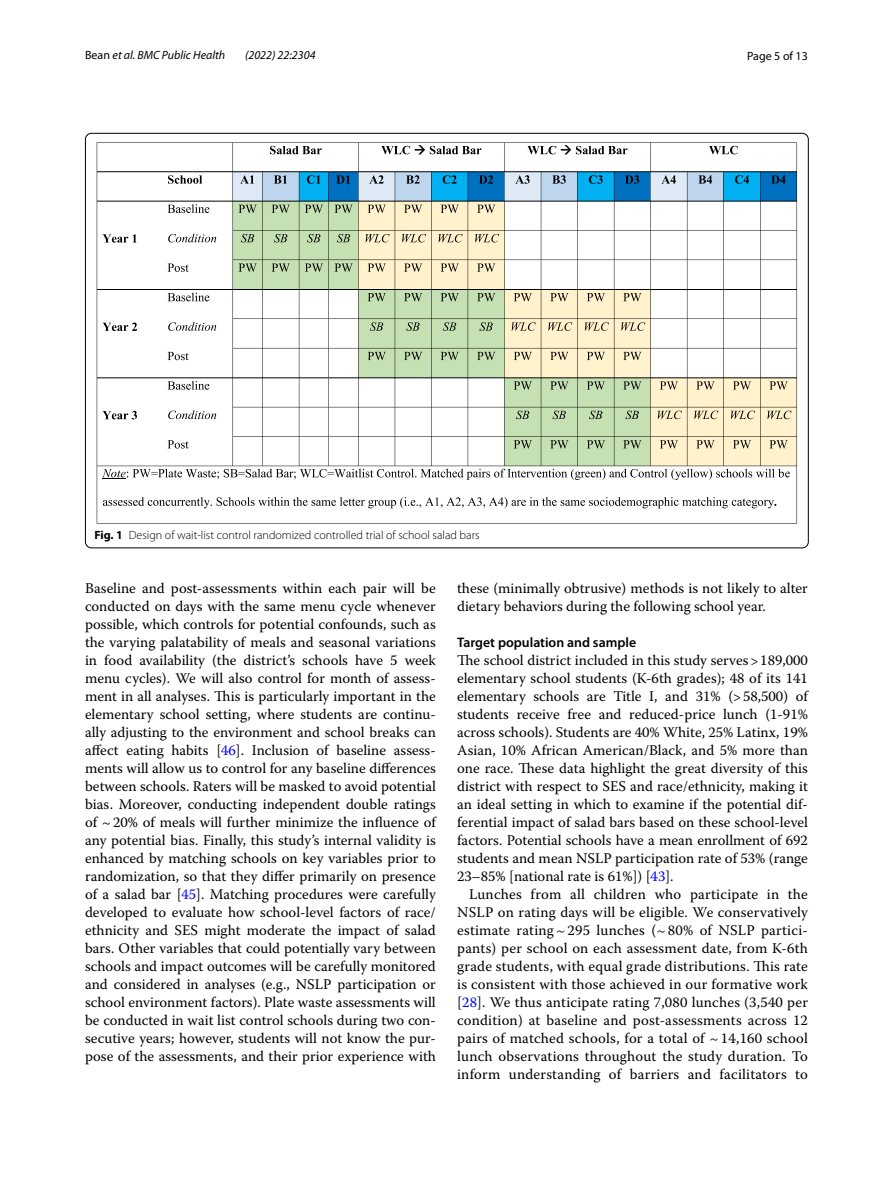
<style>
.page{position:relative;width:893px;height:1187px;background:#fff}
.page>*{position:absolute;margin:0;border:0;box-sizing:border-box;transform-origin:0 0}
.t1{font:14.7px/18px "Warnock Pro";color:#000;text-align:justify}
.t2{font:600 13.8px "Myriad Pro";color:#000}
.t3{font:300 12px "Myriad Pro";color:#000}
.t4{font:italic 12px "Myriad Pro";color:#000}
.t5{font:12px "Myriad Pro";color:#000}
.s1{font-style:normal}
.s2{font-weight:700}
.s3{color:#00f}
</style>
<div class="page">
<svg style="left:358px;top:142px;width:329px;height:118px"></svg>
<svg style="left:97px;top:260px;width:700px;height:263px"></svg>
<svg style="left:328px;top:260px;width:359px;height:206px"></svg>
<svg style="left:381px;top:145px;width:100px;height:9px"></svg>
<svg style="left:527px;top:145px;width:100px;height:9px"></svg>
<svg style="left:369px;top:175px;width:15px;height:8px"></svg>
<svg style="left:406px;top:175px;width:14px;height:8px"></svg>
<svg style="left:443px;top:175px;width:14px;height:9px"></svg>
<svg style="left:479px;top:175px;width:14px;height:8px"></svg>
<svg style="left:515px;top:175px;width:15px;height:9px"></svg>
<svg style="left:552px;top:175px;width:14px;height:9px"></svg>
<svg style="left:589px;top:175px;width:14px;height:9px"></svg>
<svg style="left:625px;top:175px;width:14px;height:9px"></svg>
<svg style="left:661px;top:175px;width:15px;height:8px"></svg>
<svg style="left:687px;top:142px;width:110px;height:118px"></svg>
<svg style="left:368px;top:205px;width:18px;height:8px"></svg>
<svg style="left:404px;top:205px;width:18px;height:8px"></svg>
<svg style="left:441px;top:205px;width:18px;height:8px"></svg>
<svg style="left:477px;top:205px;width:18px;height:8px"></svg>
<svg style="left:365px;top:234px;width:25px;height:8px"></svg>
<svg style="left:402px;top:234px;width:24px;height:8px"></svg>
<svg style="left:438px;top:234px;width:25px;height:8px"></svg>
<svg style="left:475px;top:234px;width:24px;height:8px"></svg>
<svg style="left:97px;top:142px;width:261px;height:130px"></svg>
<svg style="left:368px;top:263px;width:18px;height:9px"></svg>
<svg style="left:404px;top:263px;width:18px;height:9px"></svg>
<svg style="left:441px;top:263px;width:18px;height:9px"></svg>
<svg style="left:477px;top:263px;width:18px;height:9px"></svg>
<svg style="left:103px;top:322px;width:34px;height:9px"></svg>
<svg style="left:168px;top:292px;width:41px;height:9px"></svg>
<svg style="left:368px;top:293px;width:18px;height:8px"></svg>
<svg style="left:404px;top:293px;width:18px;height:8px"></svg>
<svg style="left:441px;top:293px;width:18px;height:8px"></svg>
<svg style="left:477px;top:293px;width:18px;height:8px"></svg>
<svg style="left:514px;top:293px;width:18px;height:8px"></svg>
<svg style="left:550px;top:293px;width:18px;height:8px"></svg>
<svg style="left:587px;top:293px;width:18px;height:8px"></svg>
<svg style="left:623px;top:293px;width:18px;height:8px"></svg>
<svg style="left:168px;top:322px;width:48px;height:9px"></svg>
<svg style="left:370px;top:322px;width:13px;height:9px"></svg>
<svg style="left:406px;top:322px;width:14px;height:9px"></svg>
<svg style="left:443px;top:322px;width:13px;height:9px"></svg>
<svg style="left:479px;top:322px;width:14px;height:9px"></svg>
<svg style="left:512px;top:322px;width:24px;height:9px"></svg>
<svg style="left:548px;top:322px;width:24px;height:9px"></svg>
<svg style="left:585px;top:322px;width:24px;height:9px"></svg>
<svg style="left:621px;top:322px;width:24px;height:9px"></svg>
<svg style="left:168px;top:352px;width:21px;height:8px"></svg>
<svg style="left:368px;top:352px;width:18px;height:8px"></svg>
<svg style="left:404px;top:352px;width:18px;height:8px"></svg>
<svg style="left:441px;top:352px;width:18px;height:8px"></svg>
<svg style="left:477px;top:352px;width:18px;height:8px"></svg>
<svg style="left:514px;top:352px;width:18px;height:8px"></svg>
<svg style="left:550px;top:352px;width:18px;height:8px"></svg>
<svg style="left:587px;top:352px;width:18px;height:8px"></svg>
<svg style="left:623px;top:352px;width:18px;height:8px"></svg>
<svg style="left:103px;top:411px;width:34px;height:8px"></svg>
<svg style="left:168px;top:381px;width:41px;height:9px"></svg>
<svg style="left:514px;top:381px;width:18px;height:9px"></svg>
<svg style="left:550px;top:381px;width:18px;height:9px"></svg>
<svg style="left:587px;top:381px;width:18px;height:9px"></svg>
<svg style="left:623px;top:381px;width:18px;height:9px"></svg>
<svg style="left:660px;top:381px;width:18px;height:9px"></svg>
<svg style="left:696px;top:381px;width:19px;height:9px"></svg>
<svg style="left:733px;top:381px;width:18px;height:9px"></svg>
<svg style="left:769px;top:381px;width:19px;height:9px"></svg>
<svg style="left:168px;top:410px;width:48px;height:9px"></svg>
<svg style="left:516px;top:410px;width:13px;height:9px"></svg>
<svg style="left:552px;top:410px;width:14px;height:9px"></svg>
<svg style="left:589px;top:410px;width:13px;height:9px"></svg>
<svg style="left:625px;top:410px;width:14px;height:9px"></svg>
<svg style="left:658px;top:410px;width:24px;height:9px"></svg>
<svg style="left:694px;top:410px;width:24px;height:9px"></svg>
<svg style="left:731px;top:410px;width:24px;height:9px"></svg>
<svg style="left:767px;top:410px;width:24px;height:9px"></svg>
<svg style="left:168px;top:440px;width:21px;height:8px"></svg>
<svg style="left:514px;top:440px;width:18px;height:8px"></svg>
<svg style="left:550px;top:440px;width:18px;height:8px"></svg>
<svg style="left:587px;top:440px;width:18px;height:8px"></svg>
<svg style="left:623px;top:440px;width:18px;height:8px"></svg>
<svg style="left:660px;top:440px;width:18px;height:8px"></svg>
<svg style="left:696px;top:440px;width:19px;height:8px"></svg>
<svg style="left:733px;top:440px;width:18px;height:8px"></svg>
<svg style="left:769px;top:440px;width:19px;height:8px"></svg>
<svg style="left:785px;top:471px;width:5px;height:6px"></svg>
<svg style="left:102px;top:468px;width:682px;height:12px"></svg>
<svg style="left:103px;top:497px;width:625px;height:11px"></svg>
<svg style="left:732px;top:498px;width:44px;height:10px"></svg>
<p class="t4" style="left:85px;top:48px;width:142px"><span class="s1">Bean</span> et al. BMC Public Health</p>
<p class="t4" style="left:245px;top:48px;width:72px">(2022) 22:2304</p>
<p class="t5" style="left:747px;top:48px;width:62px">Page 5 of 13</p>
<p class="t3" style="left:94px;top:528px;width:387px"><span class="s2">Fig. 1</span> Design of wait-list control randomized controlled trial of school salad bars</p>
<p class="t1" style="left:85px;top:579px;width:352px">Baseline and post-assessments within each pair will be conducted on days with the same menu cycle whenever possible, which controls for potential confounds, such as the varying palatability of meals and seasonal variations in food availability (the district’s schools have 5 week menu cycles). We will also control for month of assess&shy;ment in all analyses. This is particularly important in the elementary school setting, where students are continu&shy;ally adjusting to the environment and school breaks can affect eating habits [<span class="s3">46</span>]. Inclusion of baseline assess&shy;ments will allow us to control for any baseline differences between schools. Raters will be masked to avoid potential bias. Moreover, conducting independent double ratings of ~20% of meals will further minimize the influence of any potential bias. Finally, this study’s internal validity is enhanced by matching schools on key variables prior to randomization, so that they differ primarily on presence of a salad bar [<span class="s3">45</span>]. Matching procedures were carefully developed to evaluate how school-level factors of race/ ethnicity and SES might moderate the impact of salad bars. Other variables that could potentially vary between schools and impact outcomes will be carefully monitored and considered in analyses (e.g., NSLP participation or school environment factors). Plate waste assessments will be conducted in wait list control schools during two con&shy;secutive years; however, students will not know the pur&shy;pose of the assessments, and their prior experience with</p>
<p class="t1" style="left:457px;top:579px;width:352px">these (minimally obtrusive) methods is not likely to alter dietary behaviors during the following school year.</p>
<p class="t2" style="left:457px;top:633px;width:181px">Target population and sample</p>
<p class="t1" style="left:457px;top:651px;width:352px">The school district included in this study serves&gt;189,000 elementary school students (K-6th grades); 48 of its 141 elementary schools are Title I, and 31% (&gt;58,500) of students receive free and reduced-price lunch (1-91% across schools). Students are 40% White, 25% Latinx, 19% Asian, 10% African American/Black, and 5% more than one race. These data highlight the great diversity of this district with respect to SES and race/ethnicity, making it an ideal setting in which to examine if the potential dif&shy;ferential impact of salad bars based on these school-level factors. Potential schools have a mean enrollment of 692 students and mean NSLP participation rate of 53% (range 23–85% [national rate is 61%]) [<span class="s3">43</span>].</p>
<p class="t1" style="left:457px;top:885px;width:352px;text-indent:12px">Lunches from all children who participate in the NSLP on rating days will be eligible. We conservatively estimate rating~295 lunches (~80% of NSLP partici&shy;pants) per school on each assessment date, from K-6th grade students, with equal grade distributions. This rate is consistent with those achieved in our formative work [<span class="s3">28</span>]. We thus anticipate rating 7,080 lunches (3,540 per condition) at baseline and post-assessments across 12 pairs of matched schools, for a total of ~14,160 school lunch observations throughout the study duration. To inform understanding of barriers and facilitators to</p>
</div>
